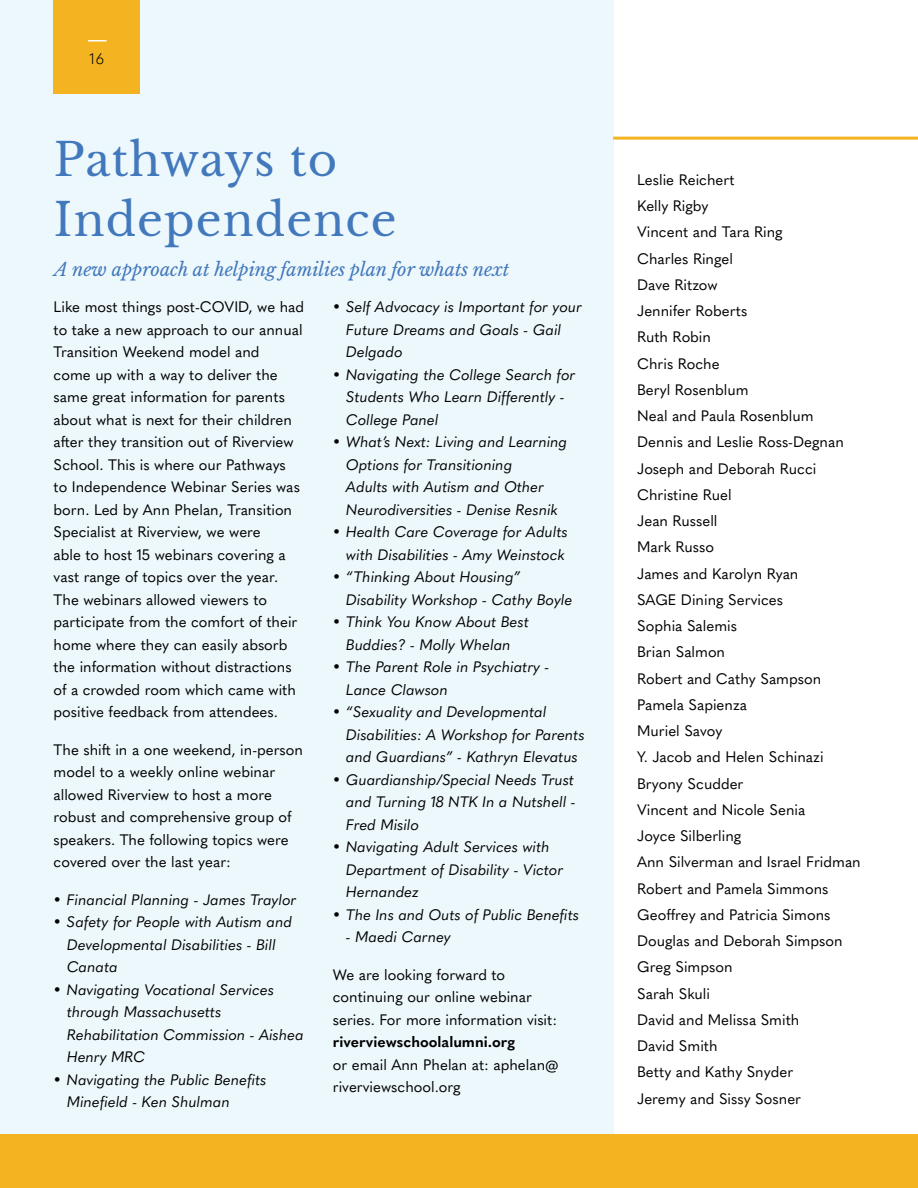
<style>
.page{position:relative;width:918px;height:1188px;background:#fff}
.page>*{position:absolute;margin:0;border:0;box-sizing:border-box;transform-origin:0 0}
.t1{font:45px/60px "Libre Baskerville";letter-spacing:.025em;color:#4278bc}
.t2{font:italic 18px "Libre Baskerville";color:#4278bc}
.t3{font:15px/26.2px "Quasimoda";color:#000}
.t4{font:italic 15px/22.5px "Quasimoda";color:#000}
.t5{font:700 15px "Quasimoda";color:#000}
.t6{font:300 15px "Quasimoda";color:#000}
</style>
<div class="page">
<div style="left:0;top:0;width:613px;height:1188px;background:#edf8fc"></div>
<div style="left:0;top:1134px;width:918px;height:54px;background:#f4b320"></div>
<div style="left:54px;top:0;width:86px;height:94px;background:#f4b320"></div>
<svg style="left:88px;top:40px;width:18px;height:1px"></svg>
<hr style="left:613px;top:137px;width:305px;height:3px;background:#f4b320">
<p class="t6" style="left:90px;top:47px;width:16px">16</p>
<h1 class="t1" style="left:54px;top:130px;width:344px">Pathways to<br>Independence</h1>
<p class="t2" style="left:54px;top:259px;width:457px">A new approach at helping families plan for whats next</p>
<p class="t3" style="left:54px;top:295px;width:252px;line-height:22.5px">Like most things post-COVID, we had to take a new approach to our annual Transition Weekend model and<br>come up with a way to deliver the same great information for parents about what is next for their children after they transition out of Riverview School. This is where our Pathways<br>to Independence Webinar Series was born. Led by Ann Phelan, Transition Specialist at Riverview, we were<br>able to host 15 webinars covering a vast range of topics over the year.<br>The webinars allowed viewers to participate from the comfort of their home where they can easily absorb the information without distractions of a crowded room which came with positive feedback from attendees.</p>
<p class="t3" style="left:54px;top:737px;width:251px;line-height:22.5px">The shift in a one weekend, in-person model to a weekly online webinar allowed Riverview to host a more robust and comprehensive group of speakers. The following topics were covered over the last year:</p>
<p class="t4" style="left:54px;top:887px;width:245px">• Financial Planning - James Traylor</p>
<p class="t4" style="left:67px;top:910px;width:227px;text-indent:-14px">• Safety for People with Autism and<br>Developmental Disabilities - Bill<br>Canata</p>
<p class="t4" style="left:67px;top:977px;width:238px;text-indent:-14px">• Navigating Vocational Services through Massachusetts<br>Rehabilitation Commission - Aishea<br>Henry MRC</p>
<p class="t4" style="left:67px;top:1067px;width:201px;text-indent:-14px">• Navigating the Public Benefits<br>Minefield - Ken Shulman</p>
<p class="t4" style="left:346px;top:295px;width:237px;text-indent:-14px">• Self Advocacy is Important for your<br>Future Dreams and Goals - Gail<br>Delgado</p>
<p class="t4" style="left:346px;top:362px;width:231px;text-indent:-14px">• Navigating the College Search for<br>Students Who Learn Differently -<br>College Panel</p>
<p class="t4" style="left:346px;top:430px;width:223px;text-indent:-14px">• What’s Next: Living and Learning<br>Options for Transitioning<br>Adults with Autism and Other<br>Neurodiversities - Denise Resnik</p>
<p class="t4" style="left:333px;top:520px;width:237px;text-align:right">• Health Care Coverage for Adults with Disabilities - Amy Weinstock</p>
<p class="t4" style="left:346px;top:565px;width:228px;text-indent:-14px">• “Thinking About Housing”<br>Disability Workshop - Cathy Boyle</p>
<p class="t4" style="left:333px;top:610px;width:198px;text-align:center">• Think You Know About Best<br>Buddies? - Molly Whelan</p>
<p class="t4" style="left:346px;top:655px;width:205px;text-indent:-14px">• The Parent Role in Psychiatry -<br>Lance Clawson</p>
<p class="t4" style="left:346px;top:700px;width:240px;text-indent:-14px">• “Sexuality and Developmental<br>Disabilities: A Workshop for Parents and Guardians” - Kathryn Elevatus</p>
<p class="t4" style="left:346px;top:767px;width:231px;text-align:justify;text-indent:-14px">• Guardianship/Special Needs Trust and Turning 18 NTK In a Nutshell - Fred Misilo</p>
<p class="t4" style="left:346px;top:835px;width:219px;text-indent:-14px">• Navigating Adult Services with<br>Department of Disability - Victor<br>Hernandez</p>
<p class="t4" style="left:333px;top:902px;width:248px">• The Ins and Outs of Public Benefits</p>
<p class="t4" style="left:346px;top:925px;width:106px">- Maedi Carney</p>
<p class="t3" style="left:333px;top:962px;width:226px;line-height:22.5px">We are looking forward to continuing our online webinar series. For more information visit:</p>
<p class="t5" style="left:333px;top:1030px;width:184px">riverviewschoolalumni.org</p>
<p class="t3" style="left:333px;top:1052px;width:227px;line-height:22.5px">or email Ann Phelan at: aphelan@ riverviewschool.org</p>
<p class="t3" style="left:637px;top:165px;width:225px">Leslie Reichert<br>Kelly Rigby<br>Vincent and Tara Ring<br>Charles Ringel<br>Dave Ritzow<br>Jennifer Roberts<br>Ruth Robin<br>Chris Roche<br>Beryl Rosenblum<br>Neal and Paula Rosenblum<br>Dennis and Leslie Ross-Degnan<br>Joseph and Deborah Rucci<br>Christine Ruel<br>Jean Russell<br>Mark Russo<br>James and Karolyn Ryan<br>SAGE Dining Services<br>Sophia Salemis<br>Brian Salmon<br>Robert and Cathy Sampson<br>Pamela Sapienza<br>Muriel Savoy<br>Y. Jacob and Helen Schinazi<br>Bryony Scudder<br>Vincent and Nicole Senia<br>Joyce Silberling<br>Ann Silverman and Israel Fridman<br>Robert and Pamela Simmons<br>Geoffrey and Patricia Simons<br>Douglas and Deborah Simpson<br>Greg Simpson<br>Sarah Skuli<br>David and Melissa Smith<br>David Smith<br>Betty and Kathy Snyder<br>Jeremy and Sissy Sosner</p>
</div>
